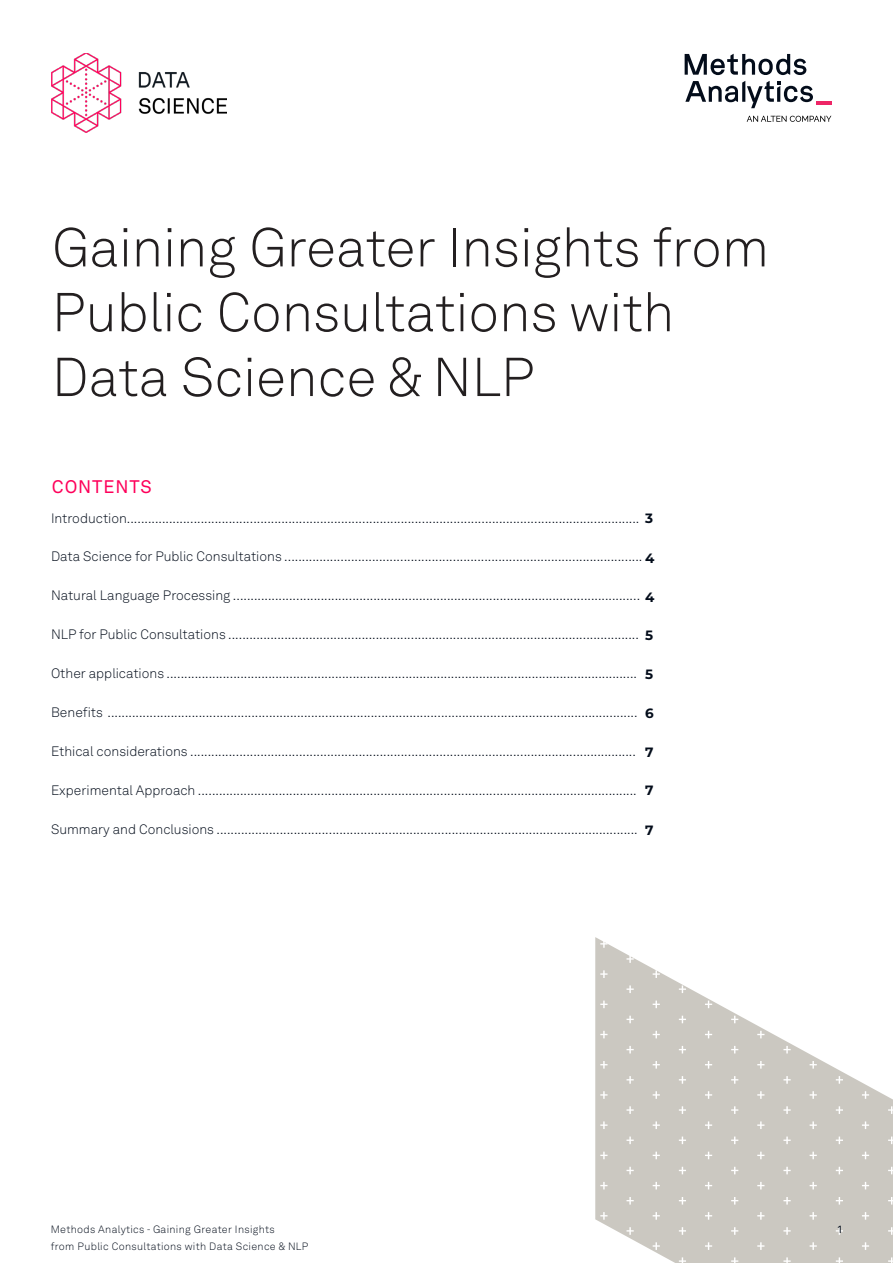
<style>
.page{position:relative;width:893px;height:1263px;background:#fff}
.page>*{position:absolute;margin:0;border:0;box-sizing:border-box;transform-origin:0 0}
.t1{font:300 54px/64.8px "Akkurat LL";color:#231f20}
.t2{font:18px "Akkurat LL";letter-spacing:.05em;color:#fe005a}
.t3{font:300 13.5px "Akkurat LL";color:#030c1a}
.t4{font:700 13.5px "Montserrat";color:#030c1a}
.t5{font:300 10.5px/16.5px "Akkurat LL";letter-spacing:.03em;color:#030c1a}
.t6{font:10.5px "Akkurat LL";color:#030c1a}
.s1{font-family:"Montserrat";font-weight:700}
</style>
<div class="page">
<img style="left:52px;top:54px;width:174px;height:79px">
<svg style="left:685px;top:54px;width:128px;height:54px"></svg>
<hr style="left:816px;top:102px;width:15px;height:3px;background:#ee2566">
<svg style="left:747px;top:116px;width:84px;height:6px"></svg>
<svg style="left:595px;top:937px;width:298px;height:326px;fill:#cbc8c1"></svg>
<svg style="left:862px;top:940px;width:7px;height:8px"></svg>
<svg style="left:810px;top:940px;width:7px;height:8px"></svg>
<svg style="left:757px;top:940px;width:7px;height:8px"></svg>
<svg style="left:705px;top:940px;width:7px;height:8px"></svg>
<svg style="left:653px;top:940px;width:7px;height:8px"></svg>
<svg style="left:600px;top:940px;width:7px;height:8px"></svg>
<svg style="left:626px;top:955px;width:8px;height:8px"></svg>
<svg style="left:679px;top:955px;width:7px;height:8px"></svg>
<svg style="left:731px;top:955px;width:7px;height:8px"></svg>
<svg style="left:783px;top:955px;width:8px;height:8px"></svg>
<svg style="left:836px;top:955px;width:7px;height:8px"></svg>
<svg style="left:888px;top:955px;width:5px;height:8px"></svg>
<svg style="left:862px;top:970px;width:7px;height:8px"></svg>
<svg style="left:810px;top:970px;width:7px;height:8px"></svg>
<svg style="left:757px;top:970px;width:7px;height:8px"></svg>
<svg style="left:705px;top:970px;width:7px;height:8px"></svg>
<svg style="left:653px;top:970px;width:7px;height:8px"></svg>
<svg style="left:600px;top:970px;width:7px;height:8px"></svg>
<svg style="left:626px;top:985px;width:8px;height:8px"></svg>
<svg style="left:679px;top:985px;width:7px;height:8px"></svg>
<svg style="left:731px;top:985px;width:7px;height:8px"></svg>
<svg style="left:783px;top:985px;width:8px;height:8px"></svg>
<svg style="left:836px;top:985px;width:7px;height:8px"></svg>
<svg style="left:888px;top:985px;width:5px;height:8px"></svg>
<svg style="left:862px;top:1000px;width:7px;height:8px"></svg>
<svg style="left:810px;top:1000px;width:7px;height:8px"></svg>
<svg style="left:757px;top:1000px;width:7px;height:8px"></svg>
<svg style="left:705px;top:1000px;width:7px;height:8px"></svg>
<svg style="left:653px;top:1000px;width:7px;height:8px"></svg>
<svg style="left:600px;top:1000px;width:7px;height:8px"></svg>
<svg style="left:626px;top:1016px;width:8px;height:7px"></svg>
<svg style="left:679px;top:1016px;width:7px;height:7px"></svg>
<svg style="left:731px;top:1016px;width:7px;height:7px"></svg>
<svg style="left:783px;top:1016px;width:8px;height:7px"></svg>
<svg style="left:836px;top:1016px;width:7px;height:7px"></svg>
<svg style="left:888px;top:1016px;width:5px;height:7px"></svg>
<svg style="left:862px;top:1031px;width:7px;height:7px"></svg>
<svg style="left:810px;top:1031px;width:7px;height:7px"></svg>
<svg style="left:757px;top:1031px;width:7px;height:7px"></svg>
<svg style="left:705px;top:1031px;width:7px;height:7px"></svg>
<svg style="left:653px;top:1031px;width:7px;height:7px"></svg>
<svg style="left:600px;top:1031px;width:7px;height:7px"></svg>
<svg style="left:626px;top:1046px;width:8px;height:7px"></svg>
<svg style="left:679px;top:1046px;width:7px;height:7px"></svg>
<svg style="left:731px;top:1046px;width:7px;height:7px"></svg>
<svg style="left:783px;top:1046px;width:8px;height:7px"></svg>
<svg style="left:836px;top:1046px;width:7px;height:7px"></svg>
<svg style="left:888px;top:1046px;width:5px;height:7px"></svg>
<svg style="left:862px;top:1061px;width:7px;height:7px"></svg>
<svg style="left:810px;top:1061px;width:7px;height:7px"></svg>
<svg style="left:757px;top:1061px;width:7px;height:7px"></svg>
<svg style="left:705px;top:1061px;width:7px;height:7px"></svg>
<svg style="left:653px;top:1061px;width:7px;height:7px"></svg>
<svg style="left:600px;top:1061px;width:7px;height:7px"></svg>
<svg style="left:626px;top:1076px;width:8px;height:8px"></svg>
<svg style="left:679px;top:1076px;width:7px;height:8px"></svg>
<svg style="left:731px;top:1076px;width:7px;height:8px"></svg>
<svg style="left:783px;top:1076px;width:8px;height:8px"></svg>
<svg style="left:836px;top:1076px;width:7px;height:8px"></svg>
<svg style="left:888px;top:1076px;width:5px;height:8px"></svg>
<svg style="left:862px;top:1091px;width:7px;height:8px"></svg>
<svg style="left:810px;top:1091px;width:7px;height:8px"></svg>
<svg style="left:757px;top:1091px;width:7px;height:8px"></svg>
<svg style="left:705px;top:1091px;width:7px;height:8px"></svg>
<svg style="left:653px;top:1091px;width:7px;height:8px"></svg>
<svg style="left:600px;top:1091px;width:7px;height:8px"></svg>
<svg style="left:626px;top:1106px;width:8px;height:8px"></svg>
<svg style="left:679px;top:1106px;width:7px;height:8px"></svg>
<svg style="left:731px;top:1106px;width:7px;height:8px"></svg>
<svg style="left:783px;top:1106px;width:8px;height:8px"></svg>
<svg style="left:836px;top:1106px;width:7px;height:8px"></svg>
<svg style="left:888px;top:1106px;width:5px;height:8px"></svg>
<svg style="left:862px;top:1121px;width:7px;height:8px"></svg>
<svg style="left:810px;top:1121px;width:7px;height:8px"></svg>
<svg style="left:757px;top:1121px;width:7px;height:8px"></svg>
<svg style="left:705px;top:1121px;width:7px;height:8px"></svg>
<svg style="left:653px;top:1121px;width:7px;height:8px"></svg>
<svg style="left:600px;top:1121px;width:7px;height:8px"></svg>
<svg style="left:626px;top:1136px;width:8px;height:8px"></svg>
<svg style="left:679px;top:1136px;width:7px;height:8px"></svg>
<svg style="left:731px;top:1136px;width:7px;height:8px"></svg>
<svg style="left:783px;top:1136px;width:8px;height:8px"></svg>
<svg style="left:836px;top:1136px;width:7px;height:8px"></svg>
<svg style="left:888px;top:1136px;width:5px;height:8px"></svg>
<svg style="left:862px;top:1152px;width:7px;height:7px"></svg>
<svg style="left:810px;top:1152px;width:7px;height:7px"></svg>
<svg style="left:757px;top:1152px;width:7px;height:7px"></svg>
<svg style="left:705px;top:1152px;width:7px;height:7px"></svg>
<svg style="left:653px;top:1152px;width:7px;height:7px"></svg>
<svg style="left:600px;top:1152px;width:7px;height:7px"></svg>
<svg style="left:626px;top:1167px;width:8px;height:7px"></svg>
<svg style="left:679px;top:1167px;width:7px;height:7px"></svg>
<svg style="left:731px;top:1167px;width:7px;height:7px"></svg>
<svg style="left:783px;top:1167px;width:8px;height:7px"></svg>
<svg style="left:836px;top:1167px;width:7px;height:7px"></svg>
<svg style="left:888px;top:1167px;width:5px;height:7px"></svg>
<svg style="left:862px;top:1182px;width:7px;height:7px"></svg>
<svg style="left:810px;top:1182px;width:7px;height:7px"></svg>
<svg style="left:757px;top:1182px;width:7px;height:7px"></svg>
<svg style="left:705px;top:1182px;width:7px;height:7px"></svg>
<svg style="left:653px;top:1182px;width:7px;height:7px"></svg>
<svg style="left:600px;top:1182px;width:7px;height:7px"></svg>
<svg style="left:626px;top:1197px;width:8px;height:7px"></svg>
<svg style="left:679px;top:1197px;width:7px;height:7px"></svg>
<svg style="left:731px;top:1197px;width:7px;height:7px"></svg>
<svg style="left:783px;top:1197px;width:8px;height:7px"></svg>
<svg style="left:836px;top:1197px;width:7px;height:7px"></svg>
<svg style="left:888px;top:1197px;width:5px;height:7px"></svg>
<svg style="left:862px;top:1212px;width:7px;height:8px"></svg>
<svg style="left:810px;top:1212px;width:7px;height:8px"></svg>
<svg style="left:757px;top:1212px;width:7px;height:8px"></svg>
<svg style="left:705px;top:1212px;width:7px;height:8px"></svg>
<svg style="left:653px;top:1212px;width:7px;height:8px"></svg>
<svg style="left:600px;top:1212px;width:7px;height:8px"></svg>
<svg style="left:626px;top:1227px;width:8px;height:8px"></svg>
<svg style="left:679px;top:1227px;width:7px;height:8px"></svg>
<svg style="left:731px;top:1227px;width:7px;height:8px"></svg>
<svg style="left:783px;top:1227px;width:8px;height:8px"></svg>
<svg style="left:836px;top:1227px;width:7px;height:8px"></svg>
<svg style="left:888px;top:1227px;width:5px;height:8px"></svg>
<svg style="left:862px;top:1242px;width:7px;height:8px"></svg>
<svg style="left:810px;top:1242px;width:7px;height:8px"></svg>
<svg style="left:757px;top:1242px;width:7px;height:8px"></svg>
<svg style="left:705px;top:1242px;width:7px;height:8px"></svg>
<svg style="left:653px;top:1242px;width:7px;height:8px"></svg>
<svg style="left:600px;top:1242px;width:7px;height:8px"></svg>
<svg style="left:626px;top:1257px;width:8px;height:6px"></svg>
<svg style="left:679px;top:1257px;width:7px;height:6px"></svg>
<svg style="left:731px;top:1257px;width:7px;height:6px"></svg>
<svg style="left:783px;top:1257px;width:8px;height:6px"></svg>
<svg style="left:836px;top:1257px;width:7px;height:6px"></svg>
<svg style="left:888px;top:1257px;width:5px;height:6px"></svg>
<p class="t1" style="left:52px;top:214px;width:719px">Gaining Greater Insights from<br>Public Consultations with<br>Data Science &amp; NLP</p>
<p class="t2" style="left:52px;top:473px;width:101px">CONTENTS</p>
<p class="t3" style="left:51px;top:508px;width:604px">Introduction.................................................................................................................................................. <span class="s1">3</span></p>
<p class="t3" style="left:51px;top:547px;width:605px">Data Science for Public Consultations ...................................................................................................... <span class="s1">4</span></p>
<p class="t3" style="left:51px;top:586px;width:591px">Natural Language Processing ....................................................................................................................</p>
<p class="t3" style="left:51px;top:625px;width:589px">NLP for Public Consultations .....................................................................................................................</p>
<p class="t3" style="left:51px;top:664px;width:587px">Other applications ......................................................................................................................................</p>
<p class="t3" style="left:51px;top:703px;width:588px">Benefits .......................................................................................................................................................</p>
<p class="t3" style="left:51px;top:742px;width:586px">Ethical considerations ...............................................................................................................................</p>
<p class="t3" style="left:51px;top:781px;width:587px">Experimental Approach .............................................................................................................................</p>
<p class="t3" style="left:51px;top:819px;width:588px">Summary and Conclusions ........................................................................................................................</p>
<p class="t4" style="left:645px;top:587px;width:11px">4</p>
<p class="t4" style="left:645px;top:625px;width:10px">5</p>
<p class="t4" style="left:645px;top:664px;width:10px">5</p>
<p class="t4" style="left:645px;top:704px;width:10px">6</p>
<p class="t4" style="left:645px;top:743px;width:10px">7</p>
<p class="t4" style="left:645px;top:781px;width:10px">7</p>
<p class="t4" style="left:645px;top:820px;width:10px">7</p>
<p class="t5" style="left:51px;top:1221px;width:259px">Methods Analytics - Gaining Greater Insights<br>from Public Consultations with Data Science &amp; NLP</p>
<p class="t6" style="left:838px;top:1221px;width:6px">1</p>
</div>
